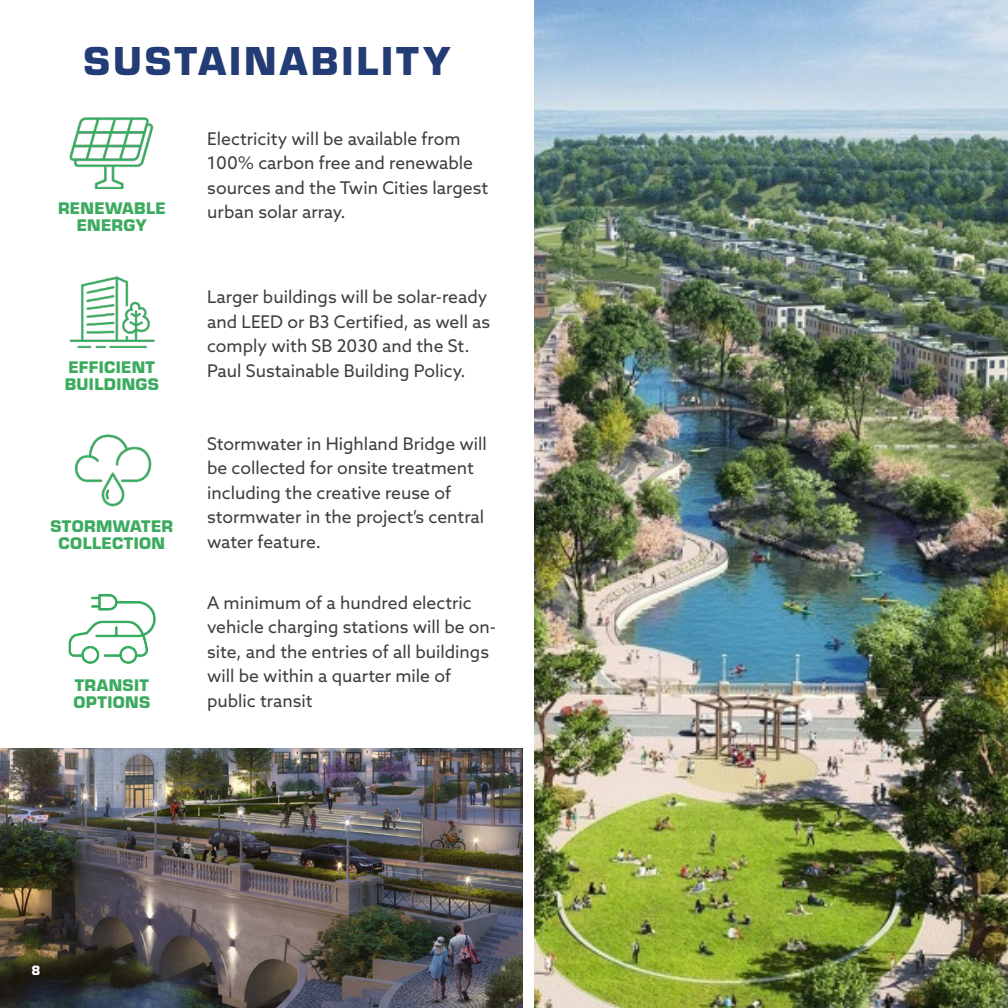
<style>
.page{position:relative;width:1008px;height:1008px;background:#fff}
.page>*{position:absolute;margin:0;border:0;box-sizing:border-box;transform-origin:0 0}
.t1{font:900 42px "Eurostile";letter-spacing:.07em;color:#233c75}
.t2{font:17.5px/24.5px "Azo Sans";color:#3e3e3f}
.t3{font:900 17.5px/17.5px "Eurostile";letter-spacing:.02em;color:#3cab5f;text-align:center}
.t4{font:900 14px "Eurostile";color:#fff}
</style>
<div class="page">
<img style="left:0;top:749px;width:522px;height:259px">
<img style="left:534px;top:0;width:474px;height:1008px">
<img style="left:75px;top:435px;width:77px;height:71px">
<img style="left:68px;top:594px;width:88px;height:70px">
<img style="left:69px;top:276px;width:86px;height:71px">
<img style="left:69px;top:131px;width:84px;height:57px">
<p class="t1" style="left:84px;top:31px;width:369px">SUSTAINABILITY</p>
<p class="t3" style="left:58px;top:198px;width:109px">RENEWABLE</p>
<p class="t3" style="left:77px;top:216px;width:72px">ENERGY</p>
<p class="t3" style="left:69px;top:357px;width:88px">EFFICIENT</p>
<p class="t3" style="left:65px;top:375px;width:96px">BUILDINGS</p>
<p class="t3" style="left:50px;top:516px;width:124px">STORMWATER<br>COLLECTION</p>
<p class="t3" style="left:75px;top:675px;width:76px">TRANSIT</p>
<p class="t3" style="left:73px;top:692px;width:78px">OPTIONS</p>
<p class="t2" style="left:207px;top:126px;width:282px">Electricity will be available from<br>100% carbon free and renewable sources and the Twin Cities largest urban solar array.</p>
<p class="t2" style="left:207px;top:285px;width:285px">Larger buildings will be solar-ready and LEED or B3 Certified, as well as comply with SB 2030 and the St.<br>Paul Sustainable Building Policy.</p>
<p class="t2" style="left:207px;top:431px;width:281px">Stormwater in Highland Bridge will be collected for onsite treatment including the creative reuse of stormwater in the project’s central water feature.</p>
<p class="t2" style="left:207px;top:590px;width:290px">A minimum of a hundred electric vehicle charging stations will be on&shy;site, and the entries of all buildings will be within a quarter mile of public transit</p>
<p class="t4" style="left:32px;top:960px;width:10px">8</p>
</div>
